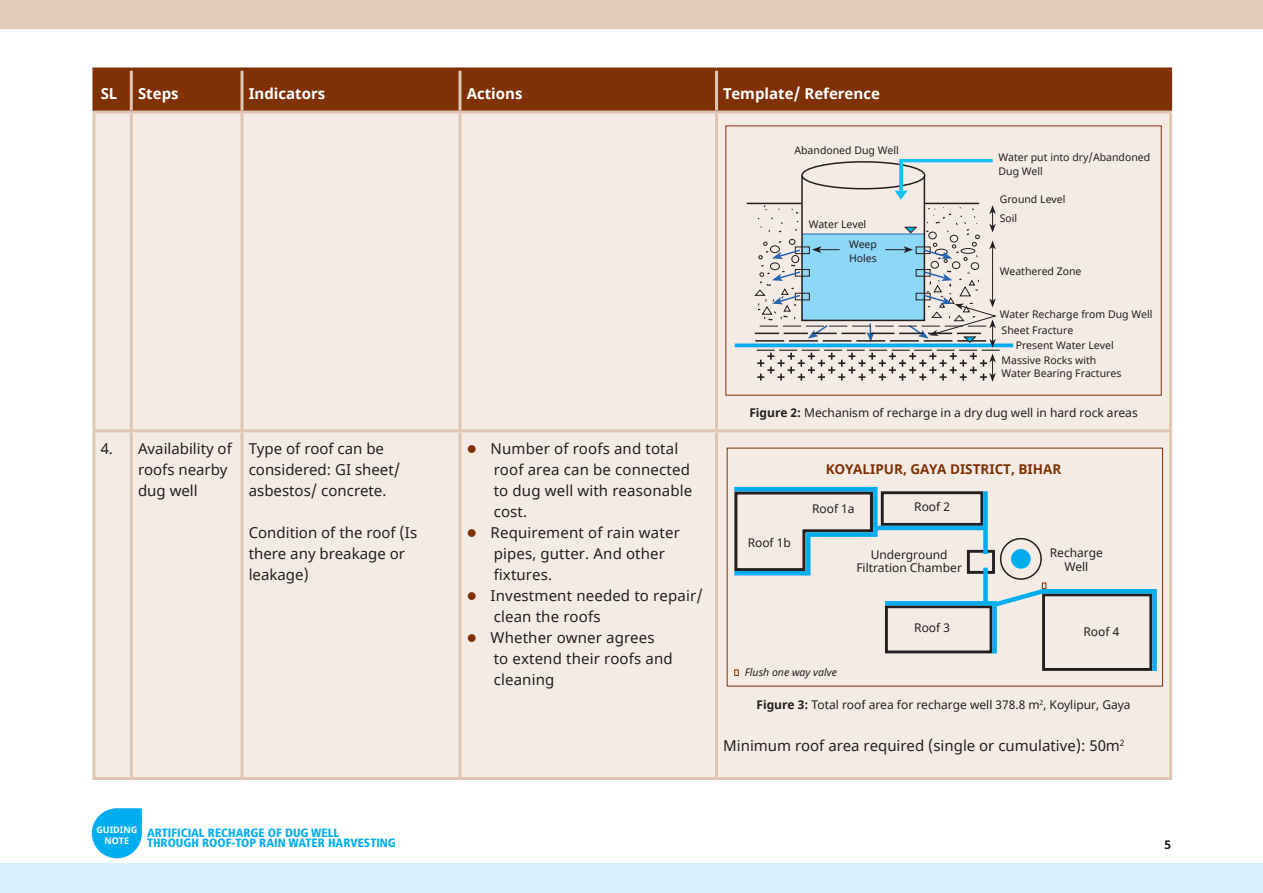
<style>
.page{position:relative;width:1263px;height:893px;background:#fff}
.page>*{position:absolute;margin:0;border:0;box-sizing:border-box;transform-origin:0 0}
.t1{font:15px/21px "Noto Sans";color:#231f20}
.t2{font:700 15px "Noto Sans";color:#fff}
.t3{font:700 13.5px "Noto Sans";color:#7f3105}
.t4{font:12px/13.5px "Noto Sans";color:#231f20;text-align:center}
.t5{font:900 condensed 12px/10.8px "Frutiger LT Std";color:#00aeef}
.t6{font:700 12px "Noto Sans";color:#231f20}
.t7{font:10.5px/13.5px "Noto Sans";color:#231f20}
.t8{font:italic 10.5px "Noto Sans";color:#231f20}
.t9{font:700 9px/10.6px "Noto Sans";color:#fff;text-align:center}
.s1{color:#7f3105}
.s2{font-weight:700}
</style>
<div class="page">
<div style="left:0;top:864px;width:1263px;height:29px;background:#d4effb"></div>
<svg style="left:92px;top:808px;width:50px;height:50px;background:#29baf1"></svg>
<div style="left:0;top:0;width:1263px;height:28px;background:#e3cabb"></div>
<div style="left:95px;top:71px;width:1074px;height:40px;background:#7f3105"></div>
<div style="left:95px;top:114px;width:1074px;height:663px;background:#f4ebe5"></div>
<hr style="left:92px;top:111px;width:39px;height:3px;background:#e0c5b4">
<hr style="left:130px;top:71px;width:3px;height:40px;background:#e0c5b4">
<hr style="left:131px;top:111px;width:111px;height:3px;background:#e0c5b4">
<hr style="left:240px;top:71px;width:3px;height:40px;background:#e0c5b4">
<hr style="left:242px;top:111px;width:218px;height:3px;background:#e0c5b4">
<hr style="left:458px;top:71px;width:3px;height:40px;background:#e0c5b4">
<hr style="left:460px;top:111px;width:256px;height:3px;background:#e0c5b4">
<hr style="left:715px;top:71px;width:3px;height:40px;background:#e0c5b4">
<hr style="left:716px;top:111px;width:456px;height:3px;background:#e0c5b4">
<hr style="left:92px;top:114px;width:3px;height:315px;background:#e0c5b4">
<hr style="left:130px;top:114px;width:3px;height:315px;background:#e0c5b4">
<hr style="left:240px;top:114px;width:3px;height:315px;background:#e0c5b4">
<hr style="left:458px;top:114px;width:3px;height:315px;background:#e0c5b4">
<hr style="left:715px;top:114px;width:3px;height:315px;background:#e0c5b4">
<hr style="left:1169px;top:114px;width:3px;height:315px;background:#e0c5b4">
<hr style="left:92px;top:429px;width:39px;height:3px;background:#e0c5b4">
<hr style="left:92px;top:432px;width:3px;height:345px;background:#e0c5b4">
<hr style="left:131px;top:429px;width:111px;height:3px;background:#e0c5b4">
<hr style="left:130px;top:432px;width:3px;height:345px;background:#e0c5b4">
<hr style="left:242px;top:429px;width:218px;height:3px;background:#e0c5b4">
<hr style="left:240px;top:432px;width:3px;height:345px;background:#e0c5b4">
<hr style="left:460px;top:429px;width:256px;height:3px;background:#e0c5b4">
<hr style="left:458px;top:432px;width:3px;height:345px;background:#e0c5b4">
<hr style="left:716px;top:429px;width:456px;height:3px;background:#e0c5b4">
<hr style="left:715px;top:432px;width:3px;height:345px;background:#e0c5b4">
<hr style="left:1169px;top:432px;width:3px;height:345px;background:#e0c5b4">
<hr style="left:92px;top:777px;width:39px;height:3px;background:#e0c5b4">
<hr style="left:131px;top:777px;width:111px;height:3px;background:#e0c5b4">
<hr style="left:242px;top:777px;width:218px;height:3px;background:#e0c5b4">
<hr style="left:460px;top:777px;width:256px;height:3px;background:#e0c5b4">
<hr style="left:716px;top:777px;width:456px;height:3px;background:#e0c5b4">
<hr style="left:92px;top:68px;width:39px;height:3px;background:#7f3105">
<hr style="left:92px;top:71px;width:3px;height:40px;background:#7f3105">
<hr style="left:131px;top:68px;width:111px;height:3px;background:#7f3105">
<hr style="left:242px;top:68px;width:218px;height:3px;background:#7f3105">
<hr style="left:460px;top:68px;width:256px;height:3px;background:#7f3105">
<hr style="left:716px;top:68px;width:456px;height:3px;background:#7f3105">
<hr style="left:1169px;top:71px;width:3px;height:40px;background:#7f3105">
<hr style="left:747px;top:203px;width:54px;height:1px;background:#231f20">
<svg style="left:735px;top:343px;width:278px;height:4px"></svg>
<svg style="left:754px;top:159px;width:246px;height:223px;background:#c7d3d7"></svg>
<svg style="left:730px;top:485px;width:429px;height:191px;background:#dbdcdb"></svg>
<p class="t2" style="left:101px;top:82px;width:18px">SL</p>
<p class="t2" style="left:138px;top:82px;width:42px">Steps</p>
<p class="t2" style="left:249px;top:82px;width:78px">Indicators</p>
<p class="t2" style="left:467px;top:82px;width:57px">Actions</p>
<p class="t2" style="left:723px;top:82px;width:158px">Template/ Reference</p>
<p class="t7" style="left:794px;top:144px;width:106px">Abandoned Dug Well</p>
<p class="t7" style="left:998px;top:151px;width:153px">Water put into dry/Abandoned<br>Dug Well</p>
<p class="t7" style="left:1000px;top:190px;width:67px;line-height:19.2px">Ground Level<br>Soil</p>
<p class="t7" style="left:809px;top:218px;width:59px">Water Level</p>
<p class="t7" style="left:849px;top:238px;width:29px">Weep<br>Holes</p>
<p class="t7" style="left:1000px;top:265px;width:83px">Weathered Zone</p>
<p class="t7" style="left:1000px;top:308px;width:154px">Water Recharge from Dug Well</p>
<p class="t7" style="left:1001px;top:324px;width:73px">Sheet Fracture</p>
<p class="t7" style="left:1016px;top:338px;width:100px">Present Water Level</p>
<p class="t7" style="left:1001px;top:354px;width:96px">Massive Rocks with</p>
<p class="t7" style="left:1001px;top:367px;width:121px">Water Bearing Fractures</p>
<p class="t1" style="left:138px;top:438px;width:95px;text-indent:-37px">4. Availability of roofs nearby dug well</p>
<p class="t1" style="left:249px;top:438px;width:153px">Type of roof can be considered: GI sheet/ asbestos/ concrete.</p>
<p class="t1" style="left:249px;top:522px;width:170px">Condition of the roof (Is there any breakage or leakage)</p>
<p class="t1" style="left:494px;top:438px;width:200px;text-indent:-27px"><span class="s1">●</span> Number of roofs and total roof area can be connected to dug well with reasonable cost.</p>
<p class="t1" style="left:494px;top:522px;width:188px;text-indent:-27px"><span class="s1">●</span> Requirement of rain water pipes, gutter. And other fixtures.</p>
<p class="t1" style="left:494px;top:585px;width:211px;text-indent:-27px"><span class="s1">●</span> Investment needed to repair/ clean the roofs</p>
<p class="t1" style="left:494px;top:627px;width:180px;text-indent:-27px"><span class="s1">●</span> Whether owner agrees to extend their roofs and cleaning</p>
<p class="t4" style="left:749px;top:407px;width:390px"><span class="s2">Figure 2:</span> Mechanism of recharge in a dry dug well in hard rock areas</p>
<p class="t3" style="left:826px;top:460px;width:237px">KOYALIPUR, GAYA DISTRICT, BIHAR</p>
<p class="t4" style="left:748px;top:536px;width:45px">Roof 1b</p>
<p class="t4" style="left:812px;top:503px;width:44px">Roof 1a</p>
<p class="t4" style="left:914px;top:500px;width:37px">Roof 2</p>
<p class="t4" style="left:856px;top:548px;width:107px">Underground<br>Filtration Chamber</p>
<p class="t4" style="left:1050px;top:547px;width:55px">Recharge<br>Well</p>
<p class="t4" style="left:914px;top:621px;width:37px">Roof 3</p>
<p class="t4" style="left:1083px;top:626px;width:37px">Roof 4</p>
<p class="t8" style="left:745px;top:665px;width:94px">Flush one way valve</p>
<p class="t4" style="left:756px;top:698px;width:376px"><span class="s2">Figure 3:</span> Total roof area for recharge well 378.8 m<sup>2</sup>, Koylipur, Gaya</p>
<p class="t1" style="left:723px;top:735px;width:403px">Minimum roof area required (single or cumulative): 50m<sup>2</sup></p>
<p class="t9" style="left:96px;top:825px;width:42px">GUIDING<br>NOTE</p>
<p class="t5" style="left:147px;top:827px;width:250px">ARTIFICIAL RECHARGE OF DUG WELL<br>THROUGH ROOF-TOP RAIN WATER HARVESTING</p>
<p class="t6" style="left:1164px;top:836px;width:8px">5</p>
</div>
